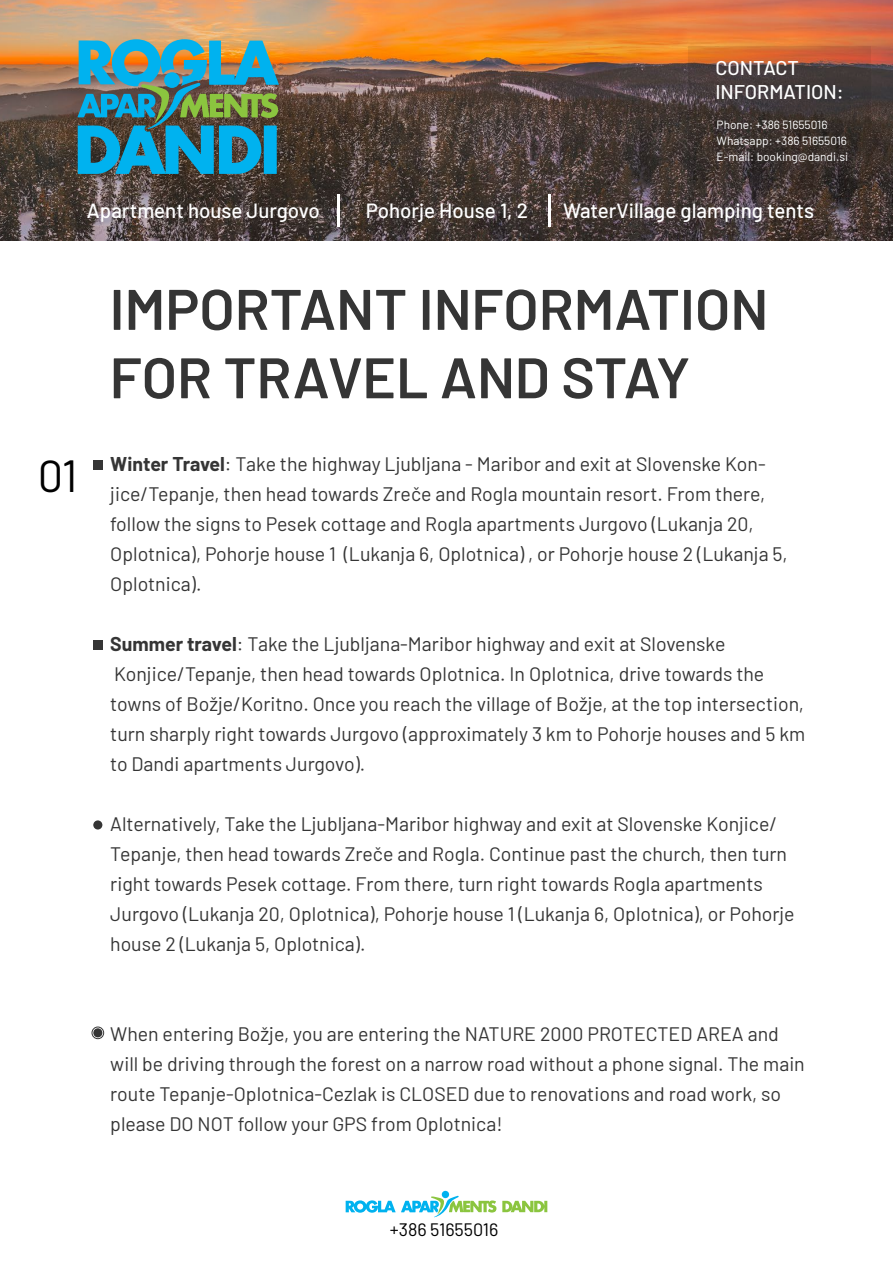
<style>
.page{position:relative;width:893px;height:1264px;background:#fff}
.page>*{position:absolute;margin:0;border:0;box-sizing:border-box;transform-origin:0 0}
.t1{font:600 57px/68.4px "Barlow";color:#353535}
.t2{font:45px "Barlow";color:#000}
.t3{font:500 20.55px "Barlow";color:#fff}
.t4{font:500 19.8px/23.9px "Barlow";color:#fff}
.t5{font:19.5px/30px "Barlow";color:#353535}
.t6{font:18px "Barlow";color:#000}
.t7{font:11.85px/16.2px "Barlow";color:#fff}
.s1{font-weight:700}
</style>
<div class="page">
<img style="left:0;top:0;width:892px;height:240px">
<hr style="left:337px;top:195px;width:3px;height:32px;background:#fff">
<hr style="left:548px;top:195px;width:2px;height:32px;background:#fff">
<svg style="left:345px;top:1190px;width:202px;height:27px"></svg>
<div style="left:93px;top:460px;width:9px;height:9px;background:#353535"></div>
<div style="left:93px;top:640px;width:9px;height:9px;background:#353535"></div>
<div style="left:93px;top:820px;width:9px;height:9px;background:#353535;border-radius:5px"></div>
<div style="left:93px;top:1028px;width:9px;height:9px;background:#353535;border-radius:5px"></div>
<div style="left:92px;top:1026px;width:12px;height:13px;border:1px solid #353535;border-radius:50%"></div>
<svg style="left:688px;top:46px;width:183px;height:144px;background:#513c34"></svg>
<img style="left:77px;top:39px;width:202px;height:135px">
<p class="t4" style="left:715px;top:54px;width:130px">CONTACT<br>INFORMATION:</p>
<p class="t7" style="left:716px;top:115px;width:133px">Phone: +386 51655016<br>Whatsapp: +386 51655016<br>E-mail: booking@dandi.si</p>
<p class="t3" style="left:87px;top:195px;width:234px">Apartment house Jurgovo</p>
<p class="t3" style="left:366px;top:195px;width:163px">Pohorje House 1, 2</p>
<p class="t3" style="left:563px;top:195px;width:252px">WaterVillage glamping tents</p>
<h2 class="t2" style="left:38px;top:443px;width:41px">01</h2>
<h1 class="t1" style="left:110px;top:270px;width:660px">IMPORTANT INFORMATION<br>FOR TRAVEL AND STAY</h1>
<p class="t5" style="left:110px;top:447px;width:679px"><span class="s1">Winter Travel</span>: Take the highway Ljubljana - Maribor and exit at Slovenske Kon&shy;jice/Tepanje, then head towards Zreče and Rogla mountain resort. From there, follow the signs to Pesek cottage and Rogla apartments Jurgovo (Lukanja 20, Oplotnica), Pohorje house 1 (Lukanja 6, Oplotnica) , or Pohorje house 2 (Lukanja 5, Oplotnica).</p>
<p class="t5" style="left:110px;top:627px;width:696px"><span class="s1">Summer travel</span>: Take the Ljubljana-Maribor highway and exit at Slovenske Konjice/Tepanje, then head towards Oplotnica. In Oplotnica, drive towards the towns of Božje/Koritno. Once you reach the village of Božje, at the top intersection, turn sharply right towards Jurgovo (approximately 3 km to Pohorje houses and 5 km to Dandi apartments Jurgovo).</p>
<p class="t5" style="left:110px;top:807px;width:685px">Alternatively, Take the Ljubljana-Maribor highway and exit at Slovenske Konjice/ Tepanje, then head towards Zreče and Rogla. Continue past the church, then turn right towards Pesek cottage. From there, turn right towards Rogla apartments Jurgovo (Lukanja 20, Oplotnica), Pohorje house 1 (Lukanja 6, Oplotnica), or Pohorje house 2 (Lukanja 5, Oplotnica).</p>
<p class="t5" style="left:110px;top:1017px;width:696px">When entering Božje, you are entering the NATURE 2000 PROTECTED AREA and will be driving through the forest on a narrow road without a phone signal. The main route Tepanje-Oplotnica-Cezlak is CLOSED due to renovations and road work, so please DO NOT follow your GPS from Oplotnica!</p>
<p class="t6" style="left:390px;top:1216px;width:110px">+386 51655016</p>
</div>
